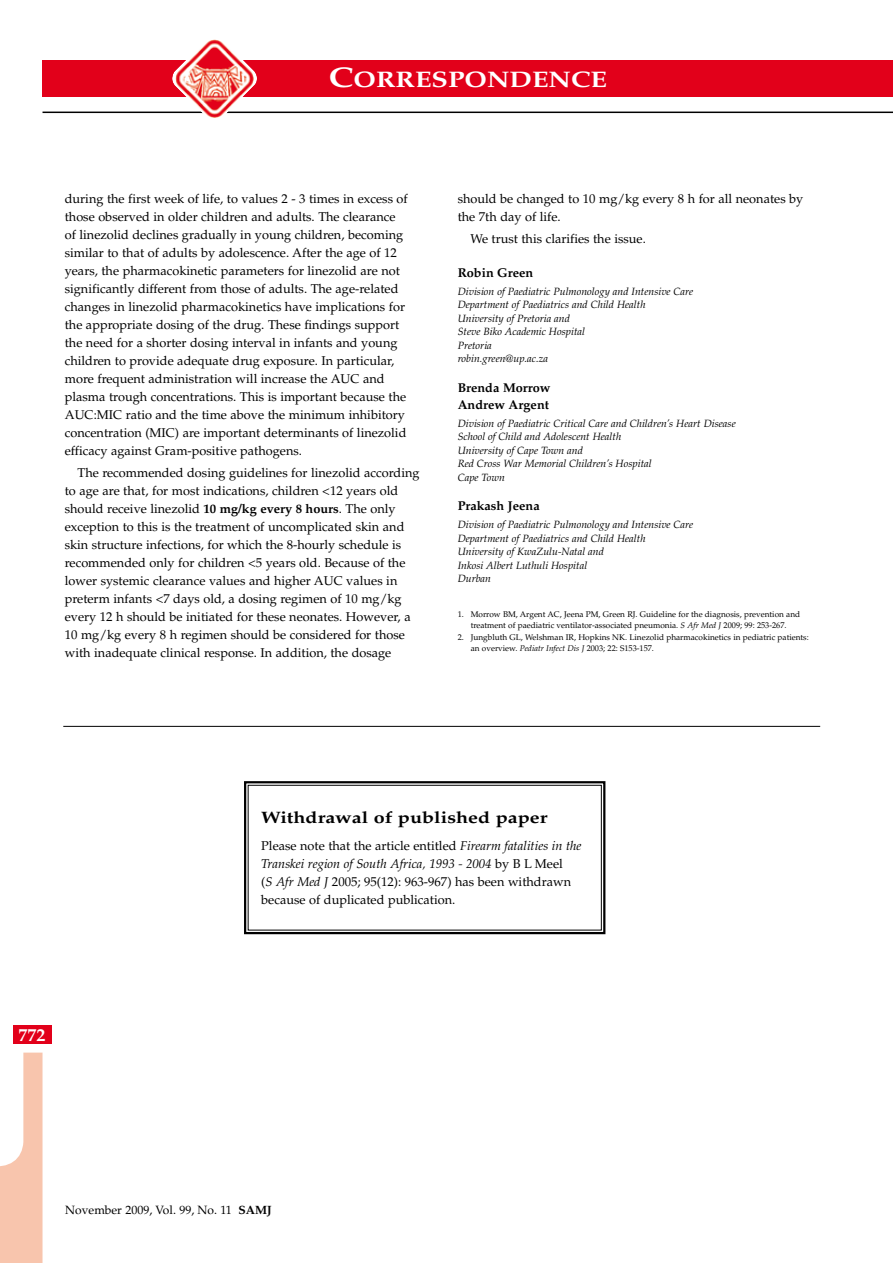
<style>
.page{position:relative;width:893px;height:1263px;background:#fff}
.page>*{position:absolute;margin:0;border:0;box-sizing:border-box;transform-origin:0 0}
.t1{font:700 22.5px "Palatino";color:#fff;scale:1.2 1}
.t2{font:700 18px "Palatino";color:#fff}
.t3{font:700 16.5px "Palatino";color:#000;scale:1.2 1}
.t4{font:12.75px/18px "Palatino";color:#000}
.t5{font:700 12.75px/17px "Palatino";color:#000}
.t6{font:12px "Palatino";color:#000}
.t7{font:italic 10.5px/13.5px "Palatino";color:#000}
.t8{font:8.25px/10.5px "Palatino";color:#000;text-align:center}
.s1{font-size:28.5px}
.s2{font-weight:700}
.s3{font-style:italic}
</style>
<div class="page">
<div style="left:43px;top:60px;width:850px;height:37px;background:#e2001a"></div>
<svg style="left:0;top:1052px;width:43px;height:211px"></svg>
<hr style="left:43px;top:112px;width:850px;height:1px;background:#000">
<img style="left:172px;top:39px;width:85px;height:79px">
<div style="left:14px;top:1024px;width:38px;height:19px;background:#e2001a"></div>
<hr style="left:63px;top:726px;width:757px;height:1px;background:#000">
<svg style="left:244px;top:781px;width:362px;height:154px"></svg>
<div style="left:248px;top:785px;width:354px;height:145px;border:1px solid #000"></div>
<h1 class="t1" style="left:329px;top:67px;width:233px"><span class="s1">C</span>ORRESPONDENCE</h1>
<p class="t4" style="left:65px;top:190px;width:345px">during the first week of life, to values 2 - 3 times in excess of those observed in older children and adults. The clearance of linezolid declines gradually in young children, becoming similar to that of adults by adolescence. After the age of 12 years, the pharmacokinetic parameters for linezolid are not significantly different from those of adults. The age-related changes in linezolid pharmacokinetics have implications for the appropriate dosing of the drug. These findings support the need for a shorter dosing interval in infants and young children to provide adequate drug exposure. In particular, more frequent administration will increase the AUC and plasma trough concentrations. This is important because the AUC:MIC ratio and the time above the minimum inhibitory concentration (MIC) are important determinants of linezolid efficacy against Gram-positive pathogens.</p>
<p class="t4" style="left:65px;top:464px;width:356px;text-indent:13px">The recommended dosing guidelines for linezolid according to age are that, for most indications, children &lt;12 years old should receive linezolid <span class="s2">10 mg/kg every 8 hours</span>. The only exception to this is the treatment of uncomplicated skin and skin structure infections, for which the 8-hourly schedule is recommended only for children &lt;5 years old. Because of the lower systemic clearance values and higher AUC values in preterm infants &lt;7 days old, a dosing regimen of 10 mg/kg every 12 h should be initiated for these neonates. However, a 10 mg/kg every 8 h regimen should be considered for those with inadequate clinical response. In addition, the dosage</p>
<p class="t4" style="left:458px;top:190px;width:347px">should be changed to 10 mg/kg every 8 h for all neonates by the 7th day of life.</p>
<p class="t4" style="left:470px;top:230px;width:177px">We trust this clarifies the issue.</p>
<p class="t5" style="left:458px;top:264px;width:77px">Robin Green</p>
<p class="t7" style="left:458px;top:284px;width:237px">Division of Paediatric Pulmonology and Intensive Care<br>Department of Paediatrics and Child Health<br>University of Pretoria and<br>Steve Biko Academic Hospital<br>Pretoria<br>robin.green@up.ac.za</p>
<p class="t5" style="left:458px;top:379px;width:94px">Brenda Morrow<br>Andrew Argent</p>
<p class="t7" style="left:458px;top:417px;width:280px">Division of Paediatric Critical Care and Children’s Heart Disease School of Child and Adolescent Health<br>University of Cape Town and<br>Red Cross War Memorial Children’s Hospital<br>Cape Town</p>
<p class="t5" style="left:458px;top:498px;width:84px">Prakash Jeena</p>
<p class="t7" style="left:458px;top:518px;width:237px">Division of Paediatric Pulmonology and Intensive Care Department of Paediatrics and Child Health University of KwaZulu-Natal and<br>Inkosi Albert Luthuli Hospital<br>Durban</p>
<p class="t8" style="left:458px;top:609px;width:344px">1. Morrow BM, Argent AC, Jeena PM, Green RJ. Guideline for the diagnosis, prevention and treatment of paediatric ventilator-associated pneumonia. <span class="s3">S Afr Med J</span> 2009; 99: 253-267.</p>
<p class="t8" style="left:471px;top:632px;width:340px;text-align:left;text-indent:-13px">2. Jungbluth GL, Welshman IR, Hopkins NK. Linezolid pharmacokinetics in pediatric patients: an overview. <span class="s3">Pediatr Infect Dis J</span> 2003; 22: S153-157.</p>
<h2 class="t2" style="left:19px;top:1024px;width:28px">772</h2>
<p class="t3" style="left:261px;top:808px;width:240px">Withdrawal of published paper</p>
<p class="t4" style="left:261px;top:837px;width:322px">Please note that the article entitled <span class="s3">Firearm fatalities in the Transkei region of South Africa, 1993 - 2004</span> by B L Meel<br>(<span class="s3">S Afr Med J</span> 2005; 95(12): 963-967) has been withdrawn because of duplicated publication.</p>
<p class="t6" style="left:65px;top:1203px;width:208px">November 2009, Vol. 99, No. 11 <span class="s2">SAMJ</span></p>
</div>
